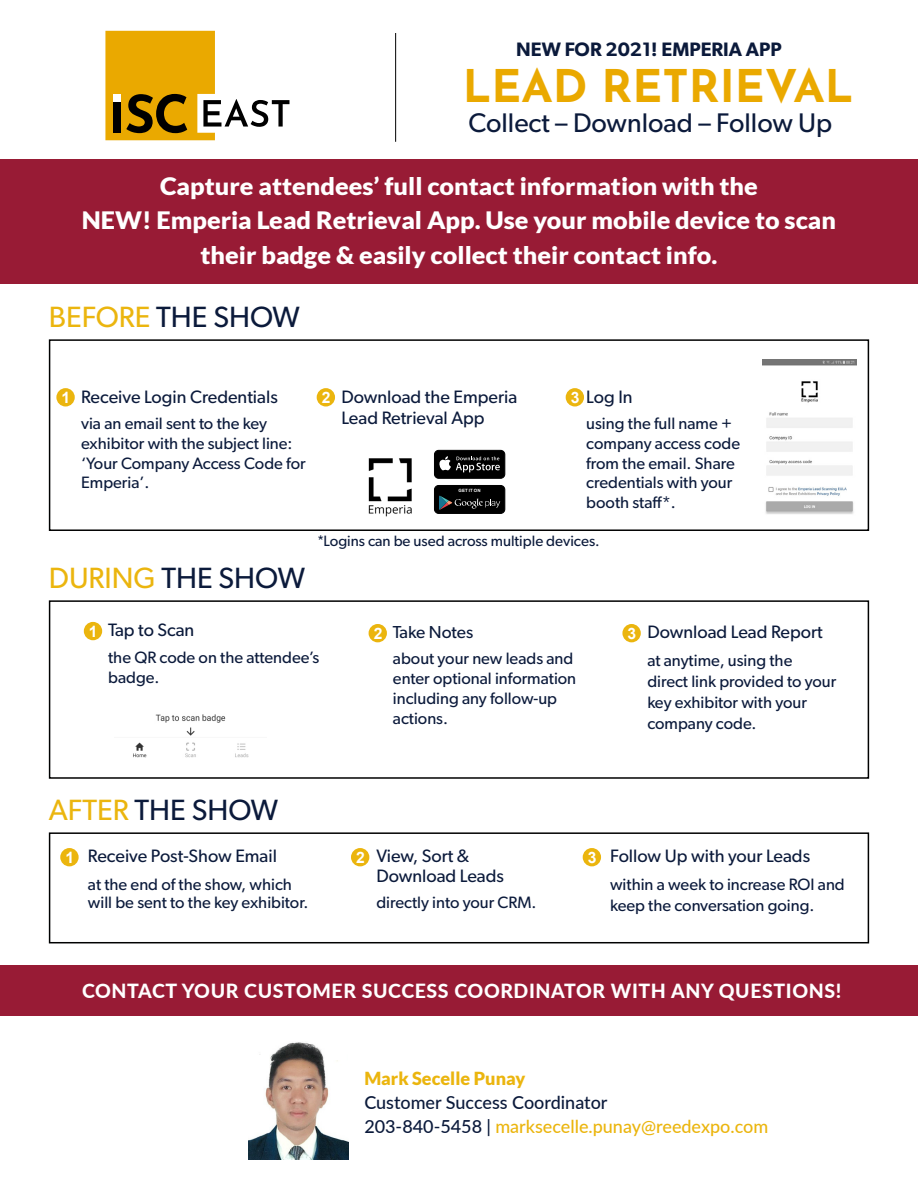
<style>
.page{position:relative;width:918px;height:1188px;background:#fff}
.page>*{position:absolute;margin:0;border:0;box-sizing:border-box;transform-origin:0 0}
.t1{font:700 45px "Josefin Sans";color:#eaa900}
.t2{font:29.4px "Gibson";color:#0b1a3b}
.t3{font:27px "Gibson";color:#0b1a3b}
.t4{font:900 24px/34.5px "Lato";color:#fff;text-align:center;scale:1.05 1}
.t5{font:800 19.5px "Lato";letter-spacing:.03em;color:#fff}
.t6{font:600 19.5px "Gibson";color:#0b1a3b}
.t7{font:18px/21.6px "Gibson";color:#0b1a3b}
.t8{font:500 18px/24px "Lato";color:#0b1a3b}
.t9{font:900 18px "Lato";color:#ebb50e}
.t10{font:17.4px "Gibson";color:#0b1a3b}
.t11{font:16.5px/19.8px "Gibson";color:#0b1a3b}
.t12{font:700 15.75px "Arial";color:#fff}
.t13{font:15px "Gibson";color:#0b1a3b}
.t14{font:700 4.35px "Arial";letter-spacing:.035em;color:#fff}
.s1{color:#ebb50e}
.s2{font-family:"Arial";font-weight:700;font-size:15.75px;color:#fff}
.s3{font-family:"Helvetica Neue LT Std";font-stretch:condensed}
</style>
<div class="page">
<div style="left:0;top:159px;width:918px;height:125px;background:#981b35"></div>
<div style="left:0;top:965px;width:918px;height:51px;background:#981b35"></div>
<hr style="left:395px;top:33px;width:1px;height:109px;background:#000">
<div style="left:566px;top:388px;width:18px;height:18px;background:#ebb50e;border-radius:50%"></div>
<div style="left:56px;top:388px;width:19px;height:18px;background:#ebb50e;border-radius:50%"></div>
<div style="left:317px;top:388px;width:18px;height:18px;background:#ebb50e;border-radius:50%"></div>
<div style="left:434px;top:485px;width:71px;height:28px;background:#000;border-radius:4px"></div>
<div style="left:434px;top:485px;width:71px;height:29px;border:1px solid #000;border-radius:4px"></div>
<svg style="left:439px;top:496px;width:61px;height:14px"></svg>
<div style="left:434px;top:450px;width:71px;height:28px;background:#000;border-radius:4px"></div>
<div style="left:434px;top:450px;width:71px;height:29px;border:1px solid #000;border-radius:4px"></div>
<svg style="left:439px;top:456px;width:61px;height:16px"></svg>
<div style="left:49px;top:339px;width:820px;height:192px;border:2px solid #000101"></div>
<div style="left:49px;top:832px;width:820px;height:111px;border:2px solid #000101"></div>
<div style="left:583px;top:848px;width:18px;height:18px;background:#ebb50e;border-radius:50%"></div>
<div style="left:351px;top:848px;width:18px;height:18px;background:#ebb50e;border-radius:50%"></div>
<div style="left:60px;top:848px;width:19px;height:18px;background:#ebb50e;border-radius:50%"></div>
<div style="left:84px;top:622px;width:18px;height:18px;background:#ebb50e;border-radius:50%"></div>
<div style="left:369px;top:624px;width:18px;height:18px;background:#ebb50e;border-radius:50%"></div>
<div style="left:49px;top:600px;width:820px;height:179px;border:2px solid #000101"></div>
<div style="left:622px;top:624px;width:19px;height:18px;background:#ebb50e;border-radius:50%"></div>
<img style="left:368px;top:458px;width:44px;height:59px">
<img style="left:763px;top:359px;width:93px;height:155px">
<img style="left:133px;top:714px;width:116px;height:44px">
<svg style="left:105px;top:31px;width:184px;height:109px"></svg>
<div style="left:114px;top:94px;width:7px;height:8px;background:#fff"></div>
<img style="left:249px;top:1042px;width:99px;height:117px">
<p class="t6" style="left:516px;top:38px;width:267px">NEW FOR 2021! EMPERIA APP</p>
<h1 class="t1" style="left:463px;top:46px;width:392px">LEAD RETRIEVAL</h1>
<h3 class="t3" style="left:468px;top:106px;width:365px">Collect – Download – Follow Up</h3>
<h3 class="t4" style="left:82px;top:168px;width:720px">Capture attendees’ full contact information with the<br>NEW! Emperia Lead Retrieval App. Use your mobile device to scan their badge &amp; easily collect their contact info.</h3>
<h2 class="t2" style="left:49px;top:299px;width:253px"><span class="s1">BEFORE</span> THE SHOW</h2>
<p class="t7" style="left:62px;top:385px;width:218px"><span class="s2">1</span> Receive Login Credentials</p>
<p class="t11" style="left:81px;top:413px;width:226px">via an email sent to the key exhibitor with the subject line: ‘Your Company Access Code for<br>Emperia’.</p>
<p class="t7" style="left:341px;top:385px;width:177px;text-indent:-20px"><span class="s2">2</span> Download the Emperia<br>Lead Retrieval App</p>
<p class="t14" style="left:459px;top:488px;width:24px">GET IT ON</p>
<p class="t7" style="left:571px;top:385px;width:63px"><span class="s2">3</span> Log In</p>
<p class="t11" style="left:586px;top:413px;width:155px">using the full name + company access code from the email. Share credentials with your booth staff*.</p>
<p class="t13" style="left:318px;top:532px;width:283px"><span class="s3">*</span>Logins can be used across multiple devices.</p>
<h2 class="t2" style="left:49px;top:560px;width:258px"><span class="s1">DURING</span> THE SHOW</h2>
<p class="t7" style="left:89px;top:619px;width:107px"><span class="s2">1</span> Tap to Scan</p>
<p class="t11" style="left:108px;top:647px;width:213px">the QR code on the attendee’s badge.</p>
<p class="t10" style="left:374px;top:621px;width:101px"><span class="s2">2</span> Take Notes</p>
<p class="t11" style="left:393px;top:649px;width:185px">about your new leads and enter optional information including any follow-up actions.</p>
<p class="t7" style="left:628px;top:621px;width:197px"><span class="s2">3</span> Download Lead Report</p>
<p class="t11" style="left:647px;top:650px;width:191px;line-height:21px">at anytime, using the direct link provided to your key exhibitor with your company code.</p>
<h2 class="t2" style="left:49px;top:792px;width:231px"><span class="s1">AFTER</span> THE SHOW</h2>
<p class="t12" style="left:65px;top:846px;width:10px">1</p>
<p class="t7" style="left:88px;top:845px;width:191px">Receive Post-Show Email</p>
<p class="t12" style="left:356px;top:846px;width:10px">2</p>
<p class="t11" style="left:88px;top:875px;width:222px;line-height:18px">at the end of the show, which will be sent to the key exhibitor.</p>
<p class="t7" style="left:376px;top:845px;width:94px">View, Sort &amp;</p>
<p class="t12" style="left:588px;top:846px;width:10px">3</p>
<p class="t7" style="left:376px;top:865px;width:129px">Download Leads</p>
<p class="t11" style="left:376px;top:892px;width:162px">directly into your CRM.</p>
<p class="t7" style="left:610px;top:845px;width:202px">Follow Up with your Leads</p>
<p class="t11" style="left:610px;top:874px;width:236px;line-height:21px">within a week to increase ROI and keep the conversation going.</p>
<p class="t5" style="left:82px;top:976px;width:761px">CONTACT YOUR CUSTOMER SUCCESS COORDINATOR WITH ANY QUESTIONS!</p>
<p class="t9" style="left:364px;top:1068px;width:163px">Mark Secelle Punay</p>
<p class="t8" style="left:364px;top:1090px;width:405px">Customer Success Coordinator<br>203-840-5458 | <span class="s1">marksecelle.punay@reedexpo.com</span></p>
</div>
